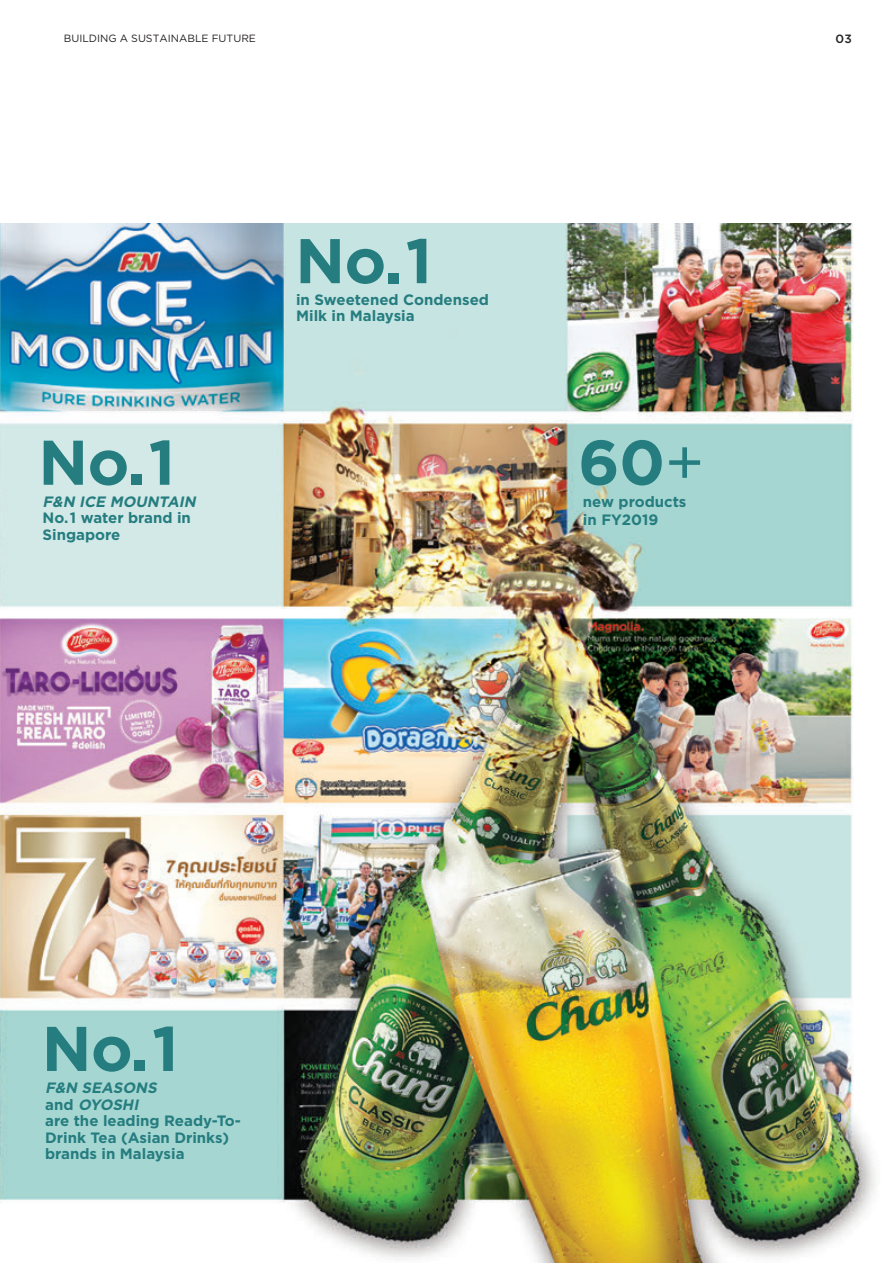
<style>
.page{position:relative;width:893px;height:1263px;background:#fff}
.page>*{position:absolute;margin:0;border:0;box-sizing:border-box;transform-origin:0 0}
.t1{font:700 63px "Gotham";letter-spacing:-.01em;color:#257d80}
.t2{font:700 15px/16.5px "Gotham";color:#257d80}
.t3{font:italic 700 15px/16.5px "Gotham";color:#257d80}
.t4{font:500 12px "Gotham";color:#231f20}
.t5{font:10.5px "Gotham";color:#231f20}
.s1{font-weight:400}
.s2{font-style:normal}
</style>
<div class="page">
<img style="left:0;top:223px;width:875px;height:1040px">
<p class="t5" style="left:64px;top:32px;width:194px">BUILDING A SUSTAINABLE FUTURE</p>
<p class="t4" style="left:835px;top:32px;width:18px">03</p>
<p class="t1" style="left:38px;top:426px;width:138px">No. 1</p>
<p class="t3" style="left:43px;top:493px;width:158px">F&amp;N ICE MOUNTAIN</p>
<p class="t2" style="left:43px;top:509px;width:150px">No. 1 water brand in<br>Singapore</p>
<p class="t1" style="left:295px;top:224px;width:138px">No. 1</p>
<p class="t2" style="left:296px;top:291px;width:194px">in Sweetened Condensed<br>Milk in Malaysia</p>
<p class="t1" style="left:578px;top:426px;width:128px">60<span class="s1">+</span></p>
<p class="t2" style="left:583px;top:493px;width:105px;line-height:18px">new products in FY2019</p>
<p class="t1" style="left:42px;top:1012px;width:138px">No. 1</p>
<p class="t3" style="left:45px;top:1079px;width:116px">F&amp;N SEASONS <span class="s2">a n d</span> OYOSHI</p>
<p class="t2" style="left:45px;top:1112px;width:197px">are the leading Ready-To-<br>Drink Tea (Asian Drinks) brands in Malaysia</p>
</div>
